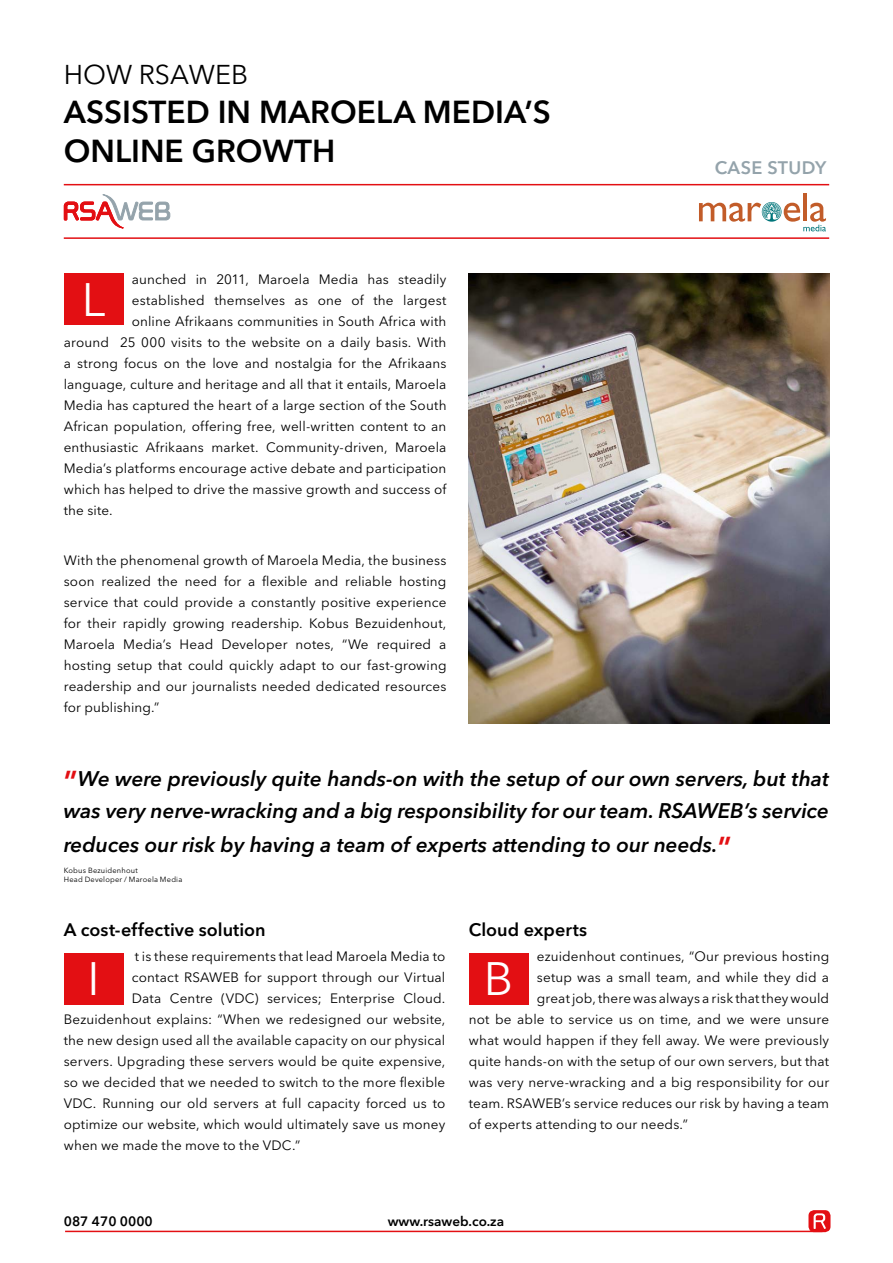
<style>
.page{position:relative;width:893px;height:1263px;background:#fff}
.page>*{position:absolute;margin:0;border:0;box-sizing:border-box;transform-origin:0 0}
.t1{font:46.5px "Avenir Next LT Pro";color:#fff}
.t2{font:600 31.5px/38.7px "Avenir Next LT Pro";color:#000}
.t3{font:27px "Avenir Next LT Pro";color:#000}
.t4{font:italic 600 21px/31.5px "Avenir Next LT Pro";color:#000}
.t5{font:600 18px "Avenir Next LT Pro";color:#000}
.t6{font:600 18px "Avenir Next LT Pro";letter-spacing:.02em;color:#94a3ab}
.t7{font:13.5px/21px "Avenir Next LT Pro";letter-spacing:.01em;color:#000;text-align:justify}
.t8{font:600 13.5px "Avenir Next LT Pro";color:#000}
.t9{font:7.5px/8.7px "Avenir Next LT Pro";letter-spacing:.025em;color:#000}
.s1{font-style:normal;font-size:30px;color:#e30f13}
</style>
<div class="page">
<img style="left:469px;top:273px;width:360px;height:451px">
<hr style="left:64px;top:237px;width:765px;height:2px;background:#e30f13">
<hr style="left:64px;top:184px;width:765px;height:1px;background:#e30f13">
<hr style="left:803px;top:193px;width:4px;height:28px;background:#c25c29">
<svg style="left:699px;top:202px;width:127px;height:29px"></svg>
<div style="left:64px;top:273px;width:59px;height:52px;background:#e30f13"></div>
<div style="left:64px;top:952px;width:59px;height:52px;background:#e30f13"></div>
<div style="left:469px;top:952px;width:59px;height:52px;background:#e30f13"></div>
<hr style="left:65px;top:1231px;width:757px;height:1px;background:#e30f13">
<svg style="left:808px;top:1210px;width:22px;height:22px"></svg>
<svg style="left:63px;top:194px;width:108px;height:35px"></svg>
<h3 class="t3" style="left:64px;top:59px;width:186px">HOW RSAWEB</h3>
<h2 class="t2" style="left:64px;top:92px;width:489px">ASSISTED IN MAROELA MEDIA’S<br>ONLINE GROWTH</h2>
<p class="t7" style="left:132px;top:268px;width:316px">aunched in 2011, Maroela Media has steadily</p>
<p class="t7" style="left:132px;top:289px;width:316px">established themselves as one of the largest</p>
<p class="t7" style="left:132px;top:310px;width:316px">online Afrikaans communities in South Africa with</p>
<p class="t7" style="left:64px;top:331px;width:384px">around 25 000 visits to the website on a daily basis. With</p>
<p class="t7" style="left:64px;top:352px;width:384px">a strong focus on the love and nostalgia for the Afrikaans</p>
<p class="t7" style="left:64px;top:373px;width:384px">language, culture and heritage and all that it entails, Maroela</p>
<p class="t7" style="left:64px;top:394px;width:384px">Media has captured the heart of a large section of the South</p>
<p class="t7" style="left:64px;top:415px;width:384px">African population, offering free, well-written content to an</p>
<p class="t7" style="left:64px;top:436px;width:384px">enthusiastic Afrikaans market. Community-driven, Maroela</p>
<p class="t7" style="left:64px;top:457px;width:384px">Media’s platforms encourage active debate and participation</p>
<p class="t7" style="left:64px;top:478px;width:384px">which has helped to drive the massive growth and success of</p>
<p class="t7" style="left:64px;top:499px;width:51px">the site.</p>
<p class="t7" style="left:64px;top:550px;width:384px">With the phenomenal growth of Maroela Media, the business soon realized the need for a flexible and reliable hosting service that could provide a constantly positive experience for their rapidly growing readership. Kobus Bezuidenhout, Maroela Media’s Head Developer notes, “We required a hosting setup that could quickly adapt to our fast-growing readership and our journalists needed dedicated resources for publishing.”</p>
<h1 class="t1" style="left:82px;top:272px;width:25px">L</h1>
<h3 class="t6" style="left:715px;top:157px;width:113px">CASE STUDY</h3>
<h3 class="t4" style="left:64px;top:763px;width:767px"><span class="s1">”</span>We were previously quite hands-on with the setup of our own servers, but that was very nerve-wracking and a big responsibility for our team. RSAWEB’s service</h3>
<h3 class="t4" style="left:64px;top:829px;width:669px">reduces our risk by having a team of experts attending to our needs.<span class="s1">”</span></h3>
<p class="t9" style="left:64px;top:866px;width:120px">Kobus Bezuidenhout<br>Head Developer / Maroela Media</p>
<h3 class="t5" style="left:64px;top:919px;width:203px">A cost-effective solution</h3>
<p class="t7" style="left:135px;top:946px;width:312px">t is these requirements that lead Maroela Media to</p>
<p class="t7" style="left:132px;top:967px;width:315px">contact RSAWEB for support through our Virtual</p>
<p class="t7" style="left:132px;top:988px;width:315px">Data Centre (VDC) services; Enterprise Cloud.</p>
<p class="t7" style="left:64px;top:1009px;width:383px">Bezuidenhout explains: “When we redesigned our website,</p>
<p class="t7" style="left:64px;top:1030px;width:383px">the new design used all the available capacity on our physical</p>
<p class="t7" style="left:64px;top:1051px;width:383px">servers. Upgrading these servers would be quite expensive,</p>
<p class="t7" style="left:64px;top:1072px;width:383px">so we decided that we needed to switch to the more flexible</p>
<p class="t7" style="left:64px;top:1093px;width:383px">VDC. Running our old servers at full capacity forced us to</p>
<p class="t7" style="left:64px;top:1114px;width:383px">optimize our website, which would ultimately save us money</p>
<p class="t7" style="left:64px;top:1135px;width:238px">when we made the move to the VDC.”</p>
<h3 class="t5" style="left:469px;top:919px;width:120px">Cloud experts</h3>
<p class="t7" style="left:537px;top:946px;width:294px">ezuidenhout continues, “Our previous hosting</p>
<p class="t7" style="left:537px;top:967px;width:294px">setup was a small team, and while they did a</p>
<p class="t7" style="left:537px;top:988px;width:294px">great job, there was always a risk that they would</p>
<p class="t7" style="left:469px;top:1009px;width:362px">not be able to service us on time, and we were unsure</p>
<p class="t7" style="left:469px;top:1030px;width:362px">what would happen if they fell away. We were previously</p>
<p class="t7" style="left:469px;top:1051px;width:362px">quite hands-on with the setup of our own servers, but that</p>
<p class="t7" style="left:469px;top:1072px;width:362px">was very nerve-wracking and a big responsibility for our</p>
<p class="t7" style="left:469px;top:1093px;width:362px">team. RSAWEB’s service reduces our risk by having a team</p>
<p class="t7" style="left:469px;top:1114px;width:221px">of experts attending to our needs.”</p>
<h1 class="t1" style="left:88px;top:951px;width:14px">I</h1>
<h1 class="t1" style="left:484px;top:951px;width:31px">B</h1>
<p class="t8" style="left:64px;top:1213px;width:91px">087 470 0000</p>
<p class="t8" style="left:388px;top:1213px;width:118px">www.rsaweb.co.za</p>
</div>
